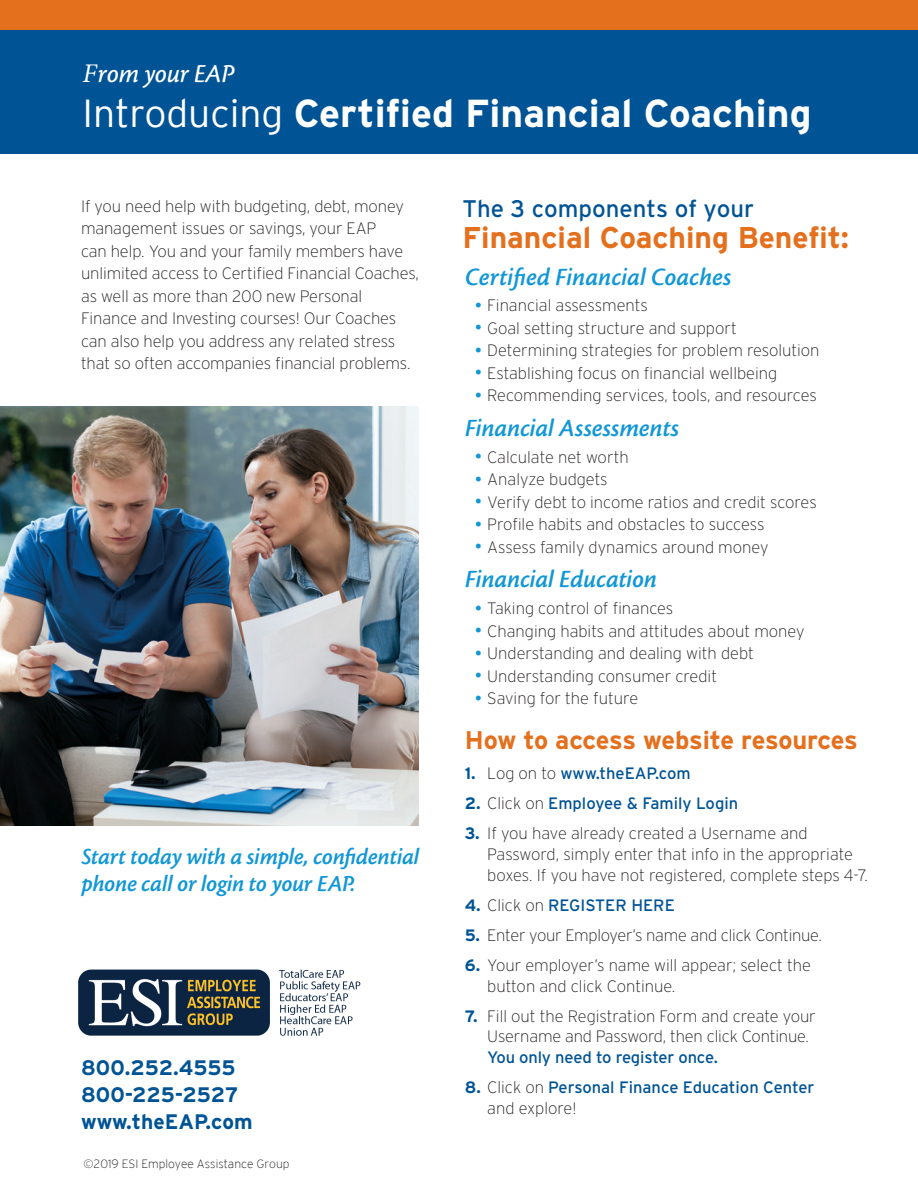
<style>
.page{position:relative;width:918px;height:1188px;background:#fff}
.page>*{position:absolute;margin:0;border:0;box-sizing:border-box;transform-origin:0 0}
.t1{font:700 39px "Interstate";color:#fff}
.t2{font:700 30px "Interstate";color:#e4701e}
.t3{font:27px "Cronos MM It 479 18";color:#fff}
.t4{font:25.8px "Cronos MM It 574 17";letter-spacing:.01em;color:#1197d6}
.t5{font:700 25.5px "Interstate";letter-spacing:-.015em;color:#e4701e}
.t6{font:24px/27px "Cronos MM It 574 16";letter-spacing:.005em;color:#1197d6}
.t7{font:24px "Interstate";color:#005495}
.t8{font:700 21px/27px "Interstate";color:#005495}
.t9{font:200 16.5px/22.5px "Interstate";letter-spacing:-.005em;color:#231f20}
.t10{font:16.5px/20.7px "Interstate";color:#005495}
.t11{font:200 12px "Interstate";color:#231f20}
.s1{font-family:"Minion Pro";font-style:italic}
.s2{font-weight:300}
.s3{font-weight:700;font-size:13.5px;color:#1197d6}
.s4{font-weight:700}
.s5{font-weight:200;color:#231f20}
.s6{font-weight:700;color:#005495}
</style>
<div class="page">
<img style="left:0;top:407px;width:418px;height:419px">
<div style="left:0;top:3px;width:918px;height:150px;background:#005495"></div>
<div style="left:0;top:0;width:918px;height:30px;background:#e4701e"></div>
<img style="left:79px;top:969px;width:282px;height:67px">
<h3 class="t3" style="left:82px;top:59px;width:153px"><span class="s1">F</span>rom your EAP</h3>
<h1 class="t1" style="left:82px;top:92px;width:731px"><span class="s2">Introducing</span> Certified Financial Coaching</h1>
<p class="t9" style="left:81px;top:195px;width:340px">If you need help with budgeting, debt, money management issues or savings, your EAP<br>can help. You and your family members have unlimited access to Certified Financial Coaches, as well as more than 200 new Personal Finance and Investing courses! Our Coaches can also help you address any related stress that so often accompanies financial problems.</p>
<h3 class="t6" style="left:81px;top:843px;width:339px">Start today with a simple, confidential phone call or login to your EAP.</h3>
<p class="t8" style="left:81px;top:1054px;width:173px">800.252.4555<br>800-225-2527 www.theEAP.com</p>
<p class="t11" style="left:84px;top:1157px;width:207px">©2019 ESI Employee Assistance Group</p>
<h3 class="t7" style="left:463px;top:195px;width:293px">The 3 components of your</h3>
<h2 class="t2" style="left:463px;top:221px;width:388px">Financial Coaching Benefit:</h2>
<h3 class="t4" style="left:465px;top:263px;width:268px">Certified Financial Coaches</h3>
<p class="t9" style="left:475px;top:294px;width:174px"><span class="s3">•</span> Financial assessments</p>
<p class="t9" style="left:475px;top:317px;width:263px"><span class="s3">•</span> Goal setting structure and support</p>
<p class="t9" style="left:475px;top:339px;width:346px"><span class="s3">•</span> Determining strategies for problem resolution</p>
<p class="t9" style="left:475px;top:362px;width:304px"><span class="s3">•</span> Establishing focus on financial wellbeing</p>
<p class="t9" style="left:475px;top:384px;width:343px"><span class="s3">•</span> Recommending services, tools, and resources</p>
<h3 class="t4" style="left:465px;top:414px;width:216px">Financial Assessments</h3>
<p class="t9" style="left:475px;top:446px;width:155px"><span class="s3">•</span> Calculate net worth</p>
<p class="t9" style="left:475px;top:468px;width:134px"><span class="s3">•</span> Analyze budgets</p>
<p class="t9" style="left:475px;top:491px;width:343px"><span class="s3">•</span> Verify debt to income ratios and credit scores</p>
<p class="t9" style="left:475px;top:513px;width:291px"><span class="s3">•</span> Profile habits and obstacles to success</p>
<p class="t9" style="left:475px;top:536px;width:295px"><span class="s3">•</span> Assess family dynamics around money</p>
<h3 class="t4" style="left:465px;top:566px;width:193px">Financial Education</h3>
<p class="t9" style="left:475px;top:597px;width:200px"><span class="s3">•</span> Taking control of finances</p>
<p class="t9" style="left:475px;top:620px;width:331px"><span class="s3">•</span> Changing habits and attitudes about money</p>
<p class="t9" style="left:475px;top:642px;width:280px"><span class="s3">•</span> Understanding and dealing with debt</p>
<p class="t9" style="left:475px;top:665px;width:243px"><span class="s3">•</span> Understanding consumer credit</p>
<p class="t9" style="left:475px;top:687px;width:164px"><span class="s3">•</span> Saving for the future</p>
<h3 class="t5" style="left:465px;top:726px;width:394px">How to access website resources</h3>
<p class="t10" style="left:465px;top:763px;width:227px"><span class="s4">1.</span> <span class="s5">Log on to</span> www.theEAP.com</p>
<p class="t10" style="left:465px;top:793px;width:275px"><span class="s4">2.</span> <span class="s5">Click on</span> Employee &amp; Family Login</p>
<p class="t9" style="left:487px;top:823px;width:382px;line-height:20.7px;text-indent:-22px"><span class="s6">3.</span> If you have already created a Username and<br>Password, simply enter that info in the appropriate boxes. If you have not registered, complete steps 4-7.</p>
<p class="t10" style="left:465px;top:895px;width:211px"><span class="s4">4.</span> <span class="s5">Click on</span> REGISTER HERE</p>
<p class="t9" style="left:465px;top:924px;width:359px"><span class="s6">5.</span> Enter your Employer’s name and click Continue.</p>
<p class="t9" style="left:487px;top:955px;width:325px;line-height:20.7px;text-indent:-22px"><span class="s6">6.</span> Your employer’s name will appear; select the button and click Continue.</p>
<p class="t9" style="left:487px;top:1005px;width:330px;line-height:20.7px;text-indent:-22px"><span class="s6">7.</span> Fill out the Registration Form and create your<br>Username and Password, then click Continue.</p>
<p class="t10" style="left:487px;top:1047px;width:232px">You only need to register once.</p>
<p class="t10" style="left:487px;top:1077px;width:329px;text-indent:-22px"><span class="s4">8.</span> <span class="s5">Click on</span> Personal Finance Education Center <span class="s5">and explore!</span></p>
</div>
